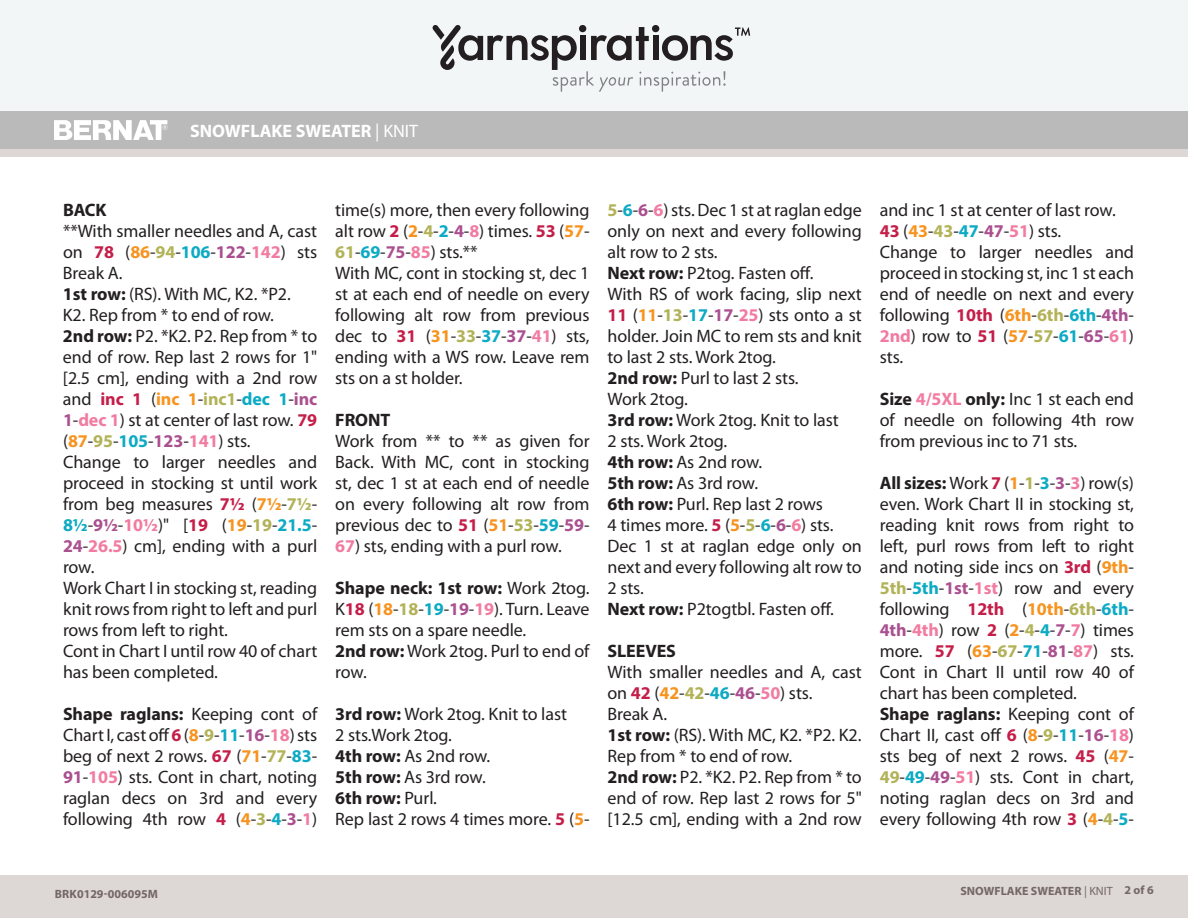
<style>
.page{position:relative;width:1188px;height:918px;background:#fff}
.page>*{position:absolute;margin:0;border:0;box-sizing:border-box;transform-origin:0 0}
.t1{font:18px/21px "Myriad Pro";letter-spacing:-.005em;color:#231f20}
.Body{font:700 18px "Myriad Pro";color:#fff}
.t2{font:700 13.5px "Myriad Pro";letter-spacing:.02em;color:#fff}
.Body-2{font:700 12px "Myriad Pro";color:#746865}
.Body-3{font:700 12px "Myriad Pro";letter-spacing:.02em;color:#746865}
.s1{font-weight:400}
.s2{font-weight:700}
.s3{font-weight:700;color:#c41e49}
.s4{font-weight:700;color:#f79420}
.s5{font-weight:700;color:#b2b258}
.s6{font-weight:700;color:#0caac4}
.s7{font-weight:700;color:#aa5090}
.s8{font-weight:700;color:#f27ba1}
.s9{font-weight:700;color:#f27ca1}
</style>
<div class="page">
<div style="left:0;top:875px;width:1188px;height:43px;background:#ddd7d6"></div>
<div style="left:0;top:149px;width:1188px;height:9px;background:#ddd7d6"></div>
<div style="left:0;top:111px;width:1188px;height:38px;background:#bababa"></div>
<svg style="left:54px;top:120px;width:113px;height:20px"></svg>
<div style="left:0;top:0;width:1188px;height:111px;background:#f3f6f7"></div>
<svg style="left:433px;top:25px;width:318px;height:67px"></svg>
<div style="left:0;top:157px;width:1188px;height:717px;background:#fff"></div>
<p class="t2" style="left:202px;top:120px;width:178px">SNOWFLAKE SWEATER <span class="s1">| KNIT</span></p>
<p class="Body" style="left:190px;top:120px;width:230px">SNOWFLAKE SWEATER <span class="s1">| KNIT</span></p>
<p class="t1" style="left:63px;top:199px;width:256px"><span class="s2">BACK<br></span>**With smaller needles and A, cast on <span class="s3">78</span> (<span class="s4">86</span>-<span class="s5">94</span>-<span class="s6">106</span>-<span class="s7">122</span>-<span class="s8">142</span>) sts<br>Break A.<br><span class="s2">1st row:</span> (RS). With MC, K2. *P2.<br>K2. Rep from * to end of row.<br><span class="s2">2nd row:</span> P2. *K2. P2. Rep from * to end of row. Rep last 2 rows for 1" [2.5 cm], ending with a 2nd row and <span class="s3">inc 1</span> (<span class="s4">inc 1</span>-<span class="s5">inc1</span>-<span class="s6">dec 1</span>-<span class="s7">inc<br>1</span>-<span class="s8">dec 1</span>) st at center of last row. <span class="s3">79 </span>(<span class="s4">87</span>-<span class="s5">95</span>-<span class="s6">105</span>-<span class="s7">123</span>-<span class="s8">141</span>) sts.<br>Change to larger needles and proceed in stocking st until work from beg measures <span class="s3">71/2</span> (<span class="s4">71/2</span>-<span class="s5">71/2</span>-<br><span class="s6">81/2</span>-<span class="s7">91/2</span>-<span class="s8">101/2</span>)" [<span class="s3">19</span> (<span class="s4">19</span>-<span class="s5">19</span>-<span class="s6">21.5</span>-<br><span class="s7">24</span>-<span class="s8">26.5</span>) cm], ending with a purl row.<br>Work Chart I in stocking st, reading knit rows from right to left and purl rows from left to right.<br>Cont in Chart I until row 40 of chart has been completed.</p>
<p class="t1" style="left:63px;top:703px;width:256px;text-align:justify"><span class="s2">Shape raglans:</span> Keeping cont of Chart I, cast off <span class="s3">6</span>(<span class="s4">8</span>-<span class="s5">9</span>-<span class="s6">11</span>-<span class="s7">16</span>-<span class="s8">18</span>) sts beg of next 2 rows. <span class="s3">67</span> (<span class="s4">71</span>-<span class="s5">77</span>-<span class="s6">83</span>- <span class="s7">91</span>-<span class="s8">105</span>) sts. Cont in chart, noting raglan decs on 3rd and every following 4th row <span class="s3">4</span> (<span class="s4">4</span>-<span class="s5">3</span>-<span class="s6">4</span>-<span class="s7">3</span>-<span class="s8">1</span>)</p>
<p class="t1" style="left:335px;top:199px;width:256px">time(s) more, then every following alt row <span class="s3">2</span> (<span class="s4">2</span>-<span class="s5">4</span>-<span class="s6">2</span>-<span class="s7">4</span>-<span class="s8">8</span>) times. <span class="s3">53</span> (<span class="s4">57</span>-<br><span class="s5">61</span>-<span class="s6">69</span>-<span class="s7">75</span>-<span class="s8">85</span>) sts.**<br>With MC, cont in stocking st, dec 1 st at each end of needle on every following alt row from previous dec to <span class="s3">31</span> (<span class="s4">31</span>-<span class="s5">33</span>-<span class="s6">37</span>-<span class="s7">37</span>-<span class="s8">41</span>) sts, ending with a WS row. Leave rem sts on a st holder.</p>
<p class="t1" style="left:335px;top:409px;width:256px"><span class="s2">FRONT<br></span>Work from ** to ** as given for<br>Back. With MC, cont in stocking st, dec 1 st at each end of needle on every following alt row from previous dec to <span class="s3">51</span> (<span class="s4">51</span>-<span class="s5">53</span>-<span class="s6">59</span>-<span class="s7">59</span>-</p>
<p class="t1" style="left:335px;top:535px;width:228px"><span class="s8">67</span>) sts, ending with a purl row.</p>
<p class="t1" style="left:335px;top:577px;width:256px"><span class="s2">Shape neck: 1st row:</span> Work 2tog.<br>K<span class="s3">18</span> (<span class="s4">18</span>-<span class="s5">18</span>-<span class="s6">19</span>-<span class="s7">19</span>-<span class="s8">19</span>). Turn. Leave rem sts on a spare needle.<br><span class="s2">2nd row:</span> Work 2tog. Purl to end of row.</p>
<p class="t1" style="left:335px;top:703px;width:256px"><span class="s2">3rd row:</span> Work 2tog. Knit to last<br>2 sts.Work 2tog.<br><span class="s2">4th row:</span> As 2nd row.<br><span class="s2">5th row:</span> As 3rd row.<br><span class="s2">6th row:</span> Purl.<br>Rep last 2 rows 4 times more. <span class="s3">5</span> (<span class="s4">5</span>-</p>
<p class="t1" style="left:608px;top:199px;width:256px"><span class="s5">5</span>-<span class="s6">6</span>-<span class="s7">6</span>-<span class="s8">6</span>) sts. Dec 1 st at raglan edge only on next and every following alt row to 2 sts.<br><span class="s2">Next row:</span> P2tog. Fasten off.<br>With RS of work facing, slip next<br><span class="s3">11</span> (<span class="s4">11</span>-<span class="s5">13</span>-<span class="s6">17</span>-<span class="s7">17</span>-<span class="s8">25</span>) sts onto a st holder. Join MC to rem sts and knit to last 2 sts. Work 2tog.<br><span class="s2">2nd row:</span> Purl to last 2 sts.<br>Work 2tog.<br><span class="s2">3rd row:</span> Work 2tog. Knit to last<br>2 sts. Work 2tog.<br><span class="s2">4th row:</span> As 2nd row.<br><span class="s2">5th row:</span> As 3rd row.<br><span class="s2">6th row:</span> Purl. Rep last 2 rows<br>4 times more. <span class="s3">5</span> (<span class="s4">5</span>-<span class="s5">5</span>-<span class="s6">6</span>-<span class="s7">6</span>-<span class="s8">6</span>) sts.<br>Dec 1 st at raglan edge only on next and every following alt row to<br>2 sts.<br><span class="s2">Next row:</span> P2togtbl. Fasten off.</p>
<p class="t1" style="left:608px;top:640px;width:256px"><span class="s2">SLEEVES<br></span>With smaller needles and A, cast on <span class="s3">42</span> (<span class="s4">42</span>-<span class="s5">42</span>-<span class="s6">46</span>-<span class="s7">46</span>-<span class="s8">50</span>) sts.<br>Break A.<br><span class="s2">1st row:</span> (RS). With MC, K2. *P2. K2.<br>Rep from * to end of row.<br><span class="s2">2nd row:</span> P2. *K2. P2. Rep from * to end of row. Rep last 2 rows for 5" [12.5 cm], ending with a 2nd row</p>
<p class="t1" style="left:880px;top:199px;width:256px">and inc 1 st at center of last row.<br><span class="s3">43</span> (<span class="s4">43</span>-<span class="s5">43</span>-<span class="s6">47</span>-<span class="s7">47</span>-<span class="s8">51</span>) sts.<br>Change to larger needles and proceed in stocking st, inc 1 st each end of needle on next and every following <span class="s3">10th</span> (<span class="s4">6th</span>-<span class="s5">6th</span>-<span class="s6">6th</span>-<span class="s7">4th</span>-<br><span class="s8">2nd</span>) row to <span class="s3">51</span> (<span class="s4">57</span>-<span class="s5">57</span>-<span class="s6">61</span>-<span class="s7">65</span>-<span class="s8">61</span>) sts.</p>
<p class="t1" style="left:880px;top:388px;width:256px;text-align:justify"><span class="s2">Size</span> <span class="s9">4/5XL</span> <span class="s2">only:</span> Inc 1 st each end of needle on following 4th row from previous inc to 71 sts.</p>
<p class="t1" style="left:880px;top:472px;width:256px"><span class="s2">All sizes:</span> Work <span class="s3">7</span> (<span class="s4">1</span>-<span class="s5">1</span>-<span class="s6">3</span>-<span class="s7">3</span>-<span class="s8">3</span>) row(s) even. Work Chart II in stocking st, reading knit rows from right to left, purl rows from left to right and noting side incs on <span class="s3">3rd</span> (<span class="s4">9th</span>-<br><span class="s5">5th</span>-<span class="s6">5th</span>-<span class="s7">1st</span>-<span class="s8">1st</span>) row and every following <span class="s3">12th</span> (<span class="s4">10th</span>-<span class="s5">6th</span>-<span class="s6">6th</span>-<br><span class="s7">4th</span>-<span class="s8">4th</span>) row <span class="s3">2</span> (<span class="s4">2</span>-<span class="s5">4</span>-<span class="s6">4</span>-<span class="s7">7</span>-<span class="s8">7</span>) times more. <span class="s3">57</span> (<span class="s4">63</span>-<span class="s5">67</span>-<span class="s6">71</span>-<span class="s7">81</span>-<span class="s8">87</span>) sts.<br>Cont in Chart II until row 40 of chart has been completed.<br><span class="s2">Shape raglans:</span> Keeping cont of<br>Chart II, cast off <span class="s3">6</span> (<span class="s4">8</span>-<span class="s5">9</span>-<span class="s6">11</span>-<span class="s7">16</span>-<span class="s8">18</span>) sts beg of next 2 rows. <span class="s3">45</span> (<span class="s4">47</span>-<br><span class="s5">49</span>-<span class="s6">49</span>-<span class="s7">49</span>-<span class="s8">51</span>) sts. Cont in chart, noting raglan decs on 3rd and every following 4th row <span class="s3">3</span> (<span class="s4">4</span>-<span class="s5">4</span>-<span class="s6">5</span>-</p>
<p class="Body-3" style="left:955px;top:883px;width:149px">SNOWFLAKE SWEATER <span class="s1">| KN</span></p>
<p class="Body-2" style="left:1126px;top:883px;width:31px">2 of 6</p>
<p class="Body-2" style="left:55px;top:886px;width:105px">BRK0129-006095M</p>
<p class="Body-2" style="left:960px;top:884px;width:154px">SNOWFLAKE SWEATER <span class="s1">| KNIT</span></p>
<p class="Body-2" style="left:1124px;top:882px;width:31px">2 of 6</p>
</div>
